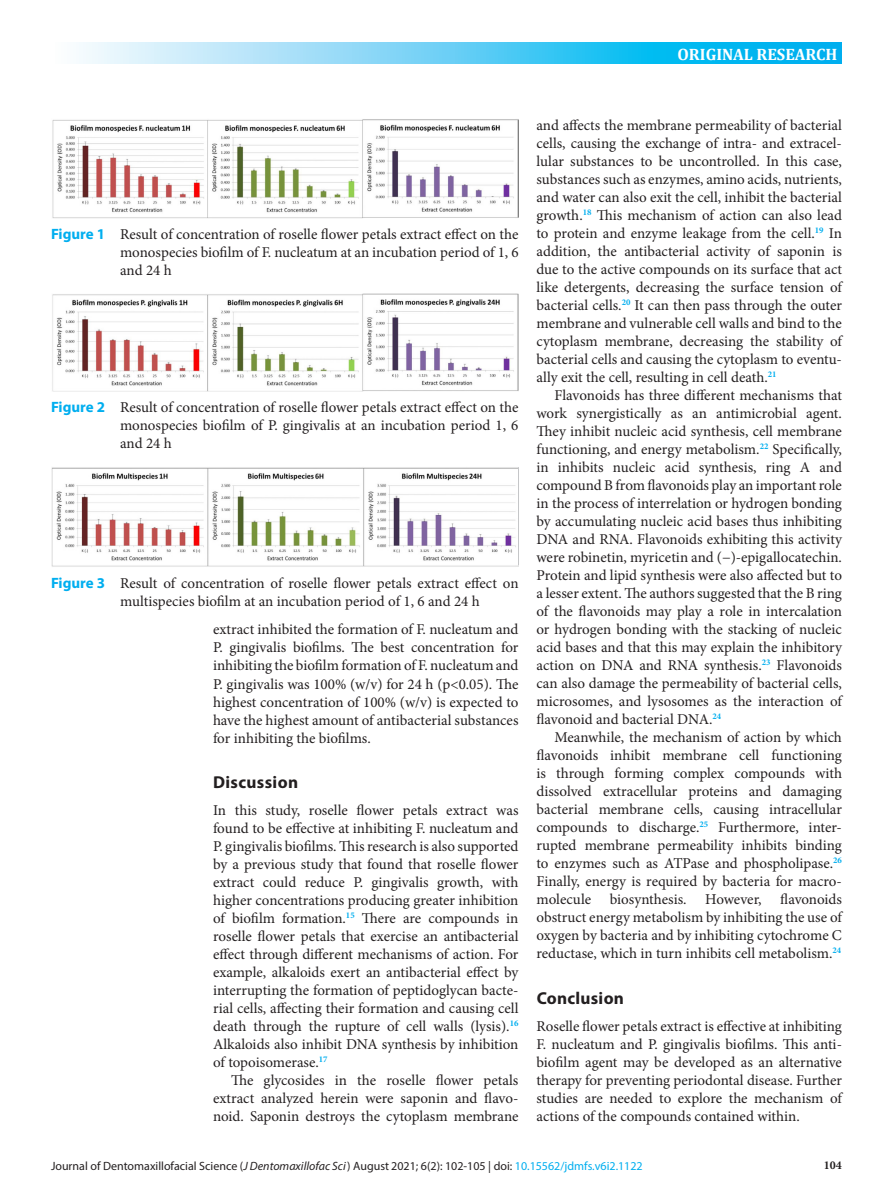
<style>
.page{position:relative;width:893px;height:1191px;background:#fff}
.page>*{position:absolute;margin:0;border:0;box-sizing:border-box;transform-origin:0 0}
.t1{font:700 17.25px "Myriad Pro";letter-spacing:.02em;color:#231f20}
.t2{font:700 16.5px "Cambria";color:#fff}
.t3{font:15px/18px "Minion Pro";color:#231f20;text-align:justify}
.t4{font:12px "Myriad Pro";color:#231f20}
.t5{font:700 12px "Minion Pro";color:#231f20}
.s1{font-family:"Myriad Pro";font-weight:700;color:#00aeef}
.s2{font-style:italic}
.s3{color:#00aeef}
</style>
<div class="page">
<svg style="left:79px;top:43px;width:763px;height:21px;background:#64d0f5"></svg>
<img style="left:52px;top:119px;width:466px;height:99px">
<img style="left:52px;top:293px;width:466px;height:99px">
<img style="left:51px;top:467px;width:467px;height:100px">
<hr style="left:518px;top:467px;width:1px;height:98px;background:#c5c6c8">
<p class="t2" style="left:677px;top:42px;width:161px">ORIGINAL RESEARCH</p>
<p class="t3" style="left:120px;top:225px;width:400px;text-indent:-69px"><span class="s1">Figure 1</span> Result of concentration of roselle flower petals extract effect on the monospecies biofilm of F. nucleatum at an incubation period of 1, 6 and 24 h</p>
<p class="t3" style="left:120px;top:398px;width:400px;text-indent:-69px"><span class="s1">Figure 2</span> Result of concentration of roselle flower petals extract effect on the monospecies biofilm of P. gingivalis at an incubation period 1, 6 and 24 h</p>
<p class="t3" style="left:120px;top:574px;width:400px;text-indent:-69px"><span class="s1">Figure 3</span> Result of concentration of roselle flower petals extract effect on multispecies biofilm at an incubation period of 1, 6 and 24 h</p>
<p class="t3" style="left:213px;top:621px;width:307px">extract inhibited the formation of F. nucleatum and P. gingivalis biofilms. The best concentration for inhibiting the biofilm formation of F. nucleatum and P. gingivalis was 100% (w/v) for 24 h (p&lt;0.05). The highest concentration of 100% (w/v) is expected to have the highest amount of antibacterial substances for inhibiting the biofilms.</p>
<p class="t1" style="left:213px;top:770px;width:86px">Discussion</p>
<p class="t3" style="left:213px;top:801px;width:307px">In this study, roselle flower petals extract was found to be effective at inhibiting F. nucleatum and P. gingivalis biofilms. This research is also supported by a previous study that found that roselle flower extract could reduce P. gingivalis growth, with higher concentrations producing greater inhibition of biofilm formation.<sup>15</sup> There are compounds in roselle flower petals that exercise an antibacterial effect through different mechanisms of action. For example, alkaloids exert an antibacterial effect by interrupting the formation of peptidoglycan bacte&shy;rial cells, affecting their formation and causing cell death through the rupture of cell walls (lysis).<sup>16<br></sup>Alkaloids also inhibit DNA synthesis by inhibition of topoisomerase.<sup>17</sup></p>
<p class="t3" style="left:213px;top:1071px;width:307px;text-indent:18px">The glycosides in the roselle flower petals extract analyzed herein were saponin and flavo&shy;noid. Saponin destroys the cytoplasm membrane</p>
<p class="t3" style="left:536px;top:116px;width:307px">and affects the membrane permeability of bacterial cells, causing the exchange of intra- and extracel&shy;lular substances to be uncontrolled. In this case, substances such as enzymes, amino acids, nutrients, and water can also exit the cell, inhibit the bacterial growth.<sup>18</sup> This mechanism of action can also lead to protein and enzyme leakage from the cell.<sup>19</sup> In addition, the antibacterial activity of saponin is due to the active compounds on its surface that act like detergents, decreasing the surface tension of bacterial cells.<sup>20</sup> It can then pass through the outer membrane and vulnerable cell walls and bind to the cytoplasm membrane, decreasing the stability of bacterial cells and causing the cytoplasm to eventu&shy;ally exit the cell, resulting in cell death.<sup>21</sup></p>
<p class="t3" style="left:536px;top:386px;width:307px;text-indent:18px">Flavonoids has three different mechanisms that work synergistically as an antimicrobial agent.<br>They inhibit nucleic acid synthesis, cell membrane functioning, and energy metabolism.<sup>22</sup> Specifically, in inhibits nucleic acid synthesis, ring A and compound B from flavonoids play an important role in the process of interrelation or hydrogen bonding by accumulating nucleic acid bases thus inhibiting DNA and RNA. Flavonoids exhibiting this activity were robinetin, myricetin and (−)-epigallocatechin.<br>Protein and lipid synthesis were also affected but to a lesser extent. The authors suggested that the B ring of the flavonoids may play a role in intercalation or hydrogen bonding with the stacking of nucleic acid bases and that this may explain the inhibitory action on DNA and RNA synthesis.<sup>23</sup> Flavonoids can also damage the permeability of bacterial cells, microsomes, and lysosomes as the interaction of flavonoid and bacterial DNA.<sup>24</sup></p>
<p class="t3" style="left:536px;top:728px;width:307px;text-indent:18px">Meanwhile, the mechanism of action by which flavonoids inhibit membrane cell functioning is through forming complex compounds with dissolved extracellular proteins and damaging bacterial membrane cells, causing intracellular compounds to discharge.<sup>25</sup> Furthermore, inter&shy;rupted membrane permeability inhibits binding to enzymes such as ATPase and phospholipase.<sup>26<br></sup>Finally, energy is required by bacteria for macro&shy;molecule biosynthesis. However, flavonoids obstruct energy metabolism by inhibiting the use of oxygen by bacteria and by inhibiting cytochrome C reductase, which in turn inhibits cell metabolism.<sup>24</sup></p>
<p class="t1" style="left:537px;top:986px;width:89px">Conclusion</p>
<p class="t3" style="left:536px;top:1017px;width:307px">Roselle flower petals extract is effective at inhibiting F. nucleatum and P. gingivalis biofilms. This anti&shy;biofilm agent may be developed as an alternative therapy for preventing periodontal disease. Further studies are needed to explore the mechanism of actions of the compounds contained within.</p>
<p class="t4" style="left:51px;top:1158px;width:593px">Journal of Dentomaxillofacial Science (<span class="s2">J Dentomaxillofac Sci</span>) August 2021; 6(2): 102-105 | doi: <span class="s3">10.15562/jdmfs.v6i2.1122</span></p>
<p class="t5" style="left:824px;top:1157px;width:19px">104</p>
</div>
